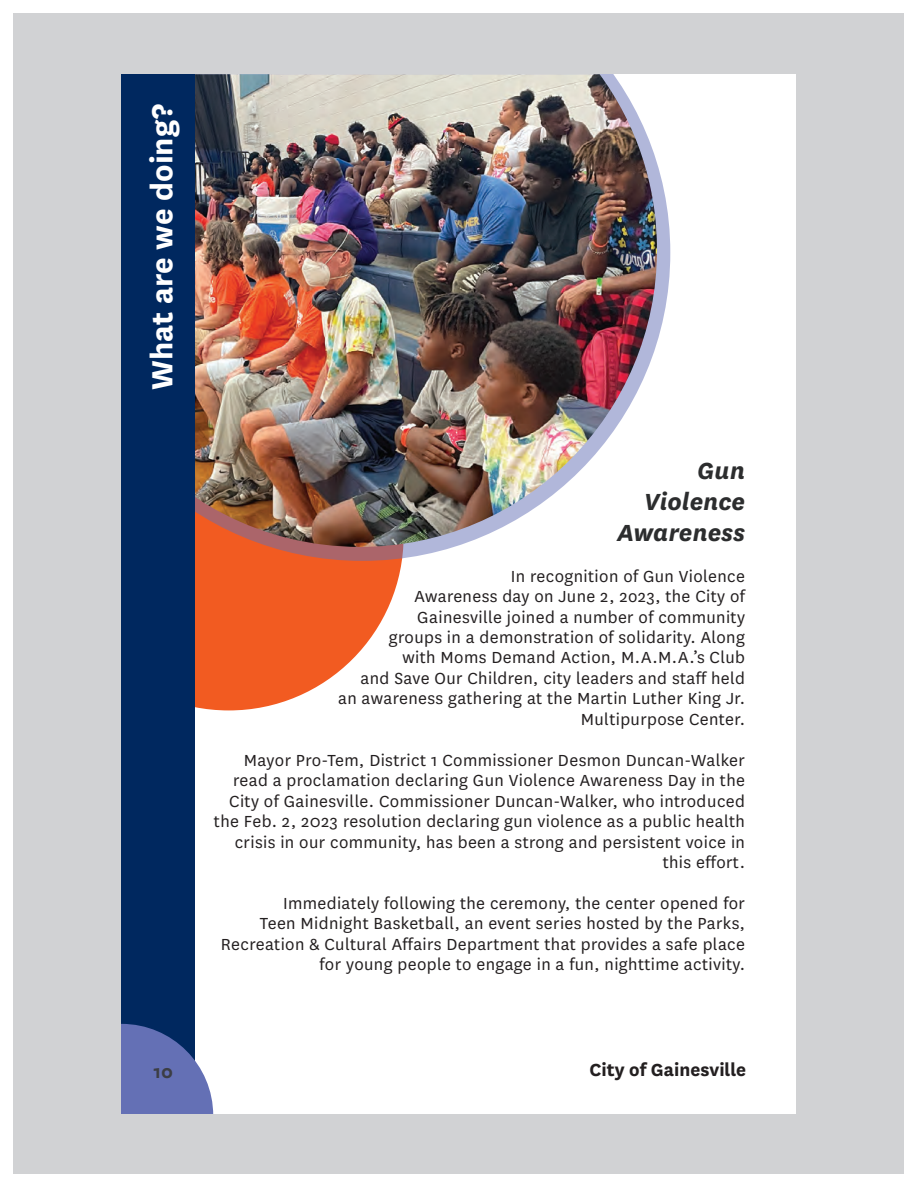
<style>
.page{position:relative;width:918px;height:1188px;background:#fff}
.page>*{position:absolute;margin:0;border:0;box-sizing:border-box;transform-origin:0 0}
.t1{font:700 34.05px "National";color:#fff}
.t2{font:italic 700 27.3px/30.8px "National";color:#2c2d2e;text-align:right}
.t3{font:700 20.4px "National";color:#231f20}
.t4{font:700 20.4px "National";color:#3c3e45}
.t5{font:18.75px/20.4px "National";letter-spacing:.02em;color:#231f20;text-align:right}
</style>
<div class="page">
<div style="left:14px;top:14px;width:890px;height:1160px;background:#d1d2d4"></div>
<div style="left:122px;top:74px;width:674px;height:1040px;background:#fff"></div>
<svg style="left:195px;top:561px;width:207px;height:149px;fill:#f25b21"></svg>
<svg style="left:195px;top:163px;width:475px;height:398px"></svg>
<img style="left:195px;top:74px;width:462px;height:473px">
<div style="left:122px;top:74px;width:73px;height:1040px;background:#00285f"></div>
<svg style="left:122px;top:1024px;width:91px;height:90px"></svg>
<p class="t1" style="left:138px;top:390px;width:287px;rotate:-90deg">What are we doing?</p>
<p class="t2" style="left:617px;top:454px;width:129px">Gun<br>Violence<br>Awareness</p>
<p class="t5" style="left:338px;top:565px;width:408px">In recognition of Gun Violence<br>Awareness day on June 2, 2o23, the City of Gainesville joined a number of community<br>groups in a demonstration of solidarity. Along<br>with Moms Demand Action, M.A.M.A.’s Club<br>and Save Our Children, city leaders and staff held an awareness gathering at the Martin Luther King Jr.<br>Multipurpose Center.</p>
<p class="t5" style="left:214px;top:749px;width:533px">Mayor Pro-Tem, District 1 Commissioner Desmon Duncan-Walker read a proclamation declaring Gun Violence Awareness Day in the City of Gainesville. Commissioner Duncan-Walker, who introduced the Feb. 2, 2023 resolution declaring gun violence as a public health crisis in our community, has been a strong and persistent voice in this effort.</p>
<p class="t5" style="left:221px;top:892px;width:526px">Immediately following the ceremony, the center opened for<br>Teen Midnight Basketball, an event series hosted by the Parks, Recreation &amp; Cultural Affairs Department that provides a safe place for young people to engage in a fun, nighttime activity.</p>
<p class="t4" style="left:154px;top:1057px;width:21px">10</p>
<p class="t3" style="left:590px;top:1056px;width:158px">City of Gainesville</p>
</div>
